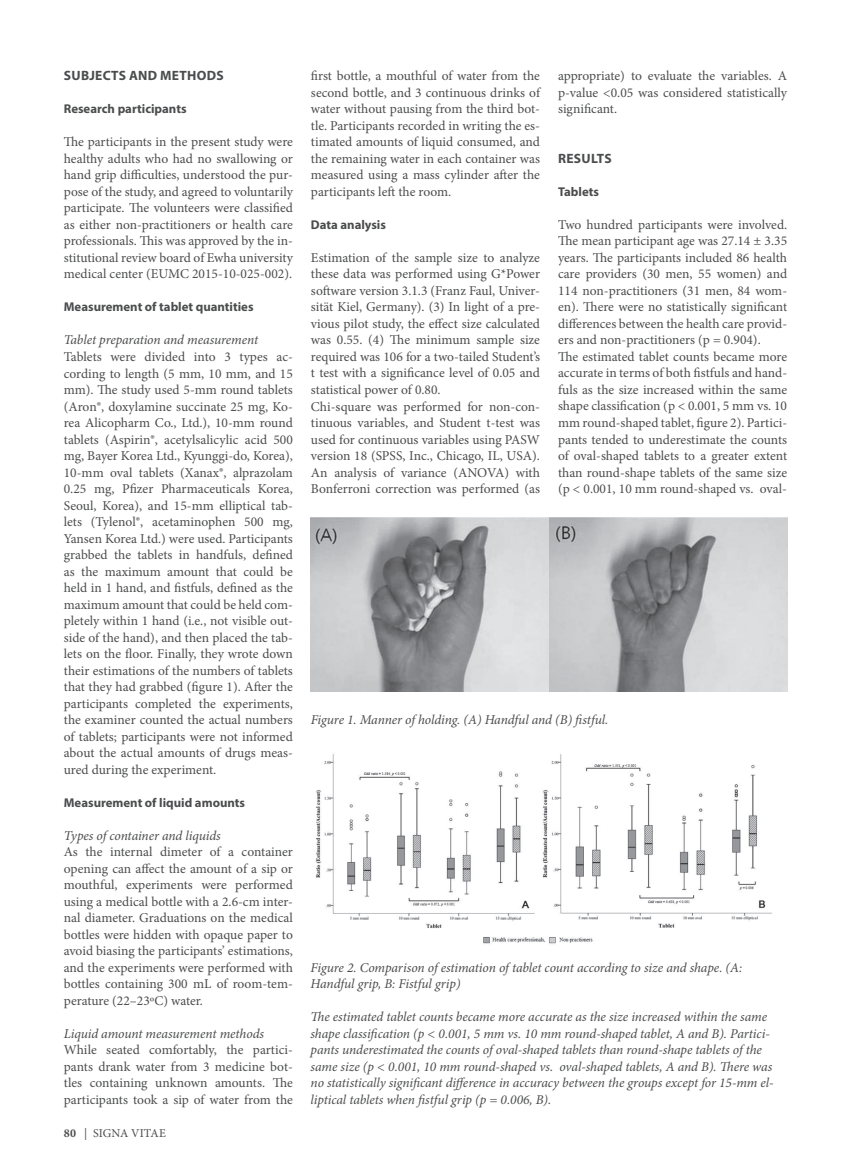
<style>
.page{position:relative;width:851px;height:1170px;background:#fff}
.page>*{position:absolute;margin:0;border:0;box-sizing:border-box;transform-origin:0 0}
.t1{font:13.5px/16.5px "Minion Pro";color:#4b4c4d;text-align:justify}
.t2{font:italic 13.5px/16.5px "Minion Pro";letter-spacing:-.01em;color:#4b4c4d}
.t3{font:700 13.5px "Myriad Pro";letter-spacing:.02em;color:#4b4c4d}
.t4{font:700 12.75px "Myriad Pro";color:#4b4c4d}
.t5{font:12px "Minion Pro";letter-spacing:.005em;color:#4b4c4d}
.s1{font-weight:700}
</style>
<div class="page">
<img style="left:310px;top:517px;width:477px;height:174px">
<img style="left:316px;top:754px;width:456px;height:190px">
<p class="t3" style="left:64px;top:67px;width:161px">SUBJECTS AND METHODS</p>
<p class="t4" style="left:64px;top:101px;width:124px">Research participants</p>
<p class="t1" style="left:64px;top:134px;width:230px">The participants in the present study were healthy adults who had no swallowing or hand grip difficulties, understood the pur&shy;pose of the study, and agreed to voluntarily participate. The volunteers were classified as either non-practitioners or health care professionals. This was approved by the in&shy;stitutional review board of Ewha university medical center (EUMC 2015-10-025-002).</p>
<p class="t4" style="left:64px;top:299px;width:191px">Measurement of tablet quantities</p>
<p class="t2" style="left:64px;top:332px;width:196px">Tablet preparation and measurement</p>
<p class="t1" style="left:64px;top:348px;width:230px">Tablets were divided into 3 types ac&shy;cording to length (5 mm, 10 mm, and 15 mm). The study used 5-mm round tablets (Aron®, doxylamine succinate 25 mg, Ko&shy;rea Alicopharm Co., Ltd.), 10-mm round tablets (Aspirin®, acetylsalicylic acid 500 mg, Bayer Korea Ltd., Kyunggi-do, Korea), 10-mm oval tablets (Xanax®, alprazolam 0.25 mg, Pfizer Pharmaceuticals Korea, Seoul, Korea), and 15-mm elliptical tab&shy;lets (Tylenol®, acetaminophen 500 mg, Yansen Korea Ltd.) were used. Participants grabbed the tablets in handfuls, defined as the maximum amount that could be held in 1 hand, and fistfuls, defined as the maximum amount that could be held com&shy;pletely within 1 hand (i.e., not visible out&shy;side of the hand), and then placed the tab&shy;lets on the floor. Finally, they wrote down their estimations of the numbers of tablets that they had grabbed (figure 1). After the participants completed the experiments, the examiner counted the actual numbers of tablets; participants were not informed about the actual amounts of drugs meas&shy;ured during the experiment.</p>
<p class="t4" style="left:64px;top:794px;width:183px">Measurement of liquid amounts</p>
<p class="t2" style="left:64px;top:827px;width:158px">Types of container and liquids</p>
<p class="t1" style="left:64px;top:843px;width:230px">As the internal dimeter of a container opening can affect the amount of a sip or mouthful, experiments were performed using a medical bottle with a 2.6-cm inter&shy;nal diameter. Graduations on the medical bottles were hidden with opaque paper to avoid biasing the participants’ estimations, and the experiments were performed with bottles containing 300 mL of room-tem&shy;perature (22–23ºC) water.</p>
<p class="t2" style="left:64px;top:1025px;width:202px">Liquid amount measurement methods</p>
<p class="t1" style="left:64px;top:1041px;width:230px">While seated comfortably, the partici&shy;pants drank water from 3 medicine bot&shy;tles containing unknown amounts. The participants took a sip of water from the</p>
<p class="t5" style="left:64px;top:1124px;width:103px"><span class="s1">80</span> | SIGNA VITAE</p>
<p class="t1" style="left:311px;top:68px;width:230px">first bottle, a mouthful of water from the second bottle, and 3 continuous drinks of water without pausing from the third bot&shy;tle. Participants recorded in writing the es&shy;timated amounts of liquid consumed, and the remaining water in each container was measured using a mass cylinder after the participants left the room.</p>
<p class="t4" style="left:311px;top:216px;width:76px">Data analysis</p>
<p class="t1" style="left:311px;top:249px;width:230px;text-align:left">Estimation of the sample size to analyze these data was performed using G*Power software version 3.1.3 (Franz Faul, Univer&shy;sität Kiel, Germany). (3) In light of a pre&shy;vious pilot study, the effect size calculated was 0.55. (4) The minimum sample size required was 106 for a two-tailed Student’s t test with a significance level of 0.05 and statistical power of 0.80.<br>Chi-square was performed for non-con&shy;tinuous variables, and Student t-test was used for continuous variables using PASW version 18 (SPSS, Inc., Chicago, IL, USA).<br>An analysis of variance (ANOVA) with Bonferroni correction was performed (as</p>
<p class="t1" style="left:558px;top:68px;width:230px">appropriate) to evaluate the variables. A p-value &lt;0.05 was considered statistically significant.</p>
<p class="t3" style="left:558px;top:149px;width:55px">RESULTS</p>
<p class="t4" style="left:558px;top:183px;width:42px">Tablets</p>
<p class="t1" style="left:558px;top:216px;width:230px;text-align:left">Two hundred participants were involved.<br>The mean participant age was 27.14 ± 3.35 years. The participants included 86 health care providers (30 men, 55 women) and 114 non-practitioners (31 men, 84 wom&shy;en). There were no statistically significant differences between the health care provid&shy;ers and non-practitioners (p = 0.904).<br>The estimated tablet counts became more accurate in terms of both fistfuls and hand&shy;fuls as the size increased within the same shape classification (p &lt; 0.001, 5 mm vs. 10 mm round-shaped tablet, figure 2). Partici&shy;pants tended to underestimate the counts of oval-shaped tablets to a greater extent than round-shape tablets of the same size (p &lt; 0.001, 10 mm round-shaped vs. oval-</p>
<p class="t2" style="left:310px;top:711px;width:299px">Figure 1. Manner of holding. (A) Handful and (B) fistful.</p>
<p class="t2" style="left:310px;top:959px;width:433px">Figure 2. Comparison of estimation of tablet count according to size and shape. (A:<br>Handful grip, B: Fistful grip)</p>
<p class="t2" style="left:310px;top:1008px;width:464px">The estimated tablet counts became more accurate as the size increased within the same shape classification (p &lt; 0.001, 5 mm vs. 10 mm round-shaped tablet, A and B). Partici&shy;pants underestimated the counts of oval-shaped tablets than round-shape tablets of the same size (p &lt; 0.001, 10 mm round-shaped vs. oval-shaped tablets, A and B). There was no statistically significant difference in accuracy between the groups except for 15-mm el&shy;liptical tablets when fistful grip (p = 0.006, B).</p>
</div>
